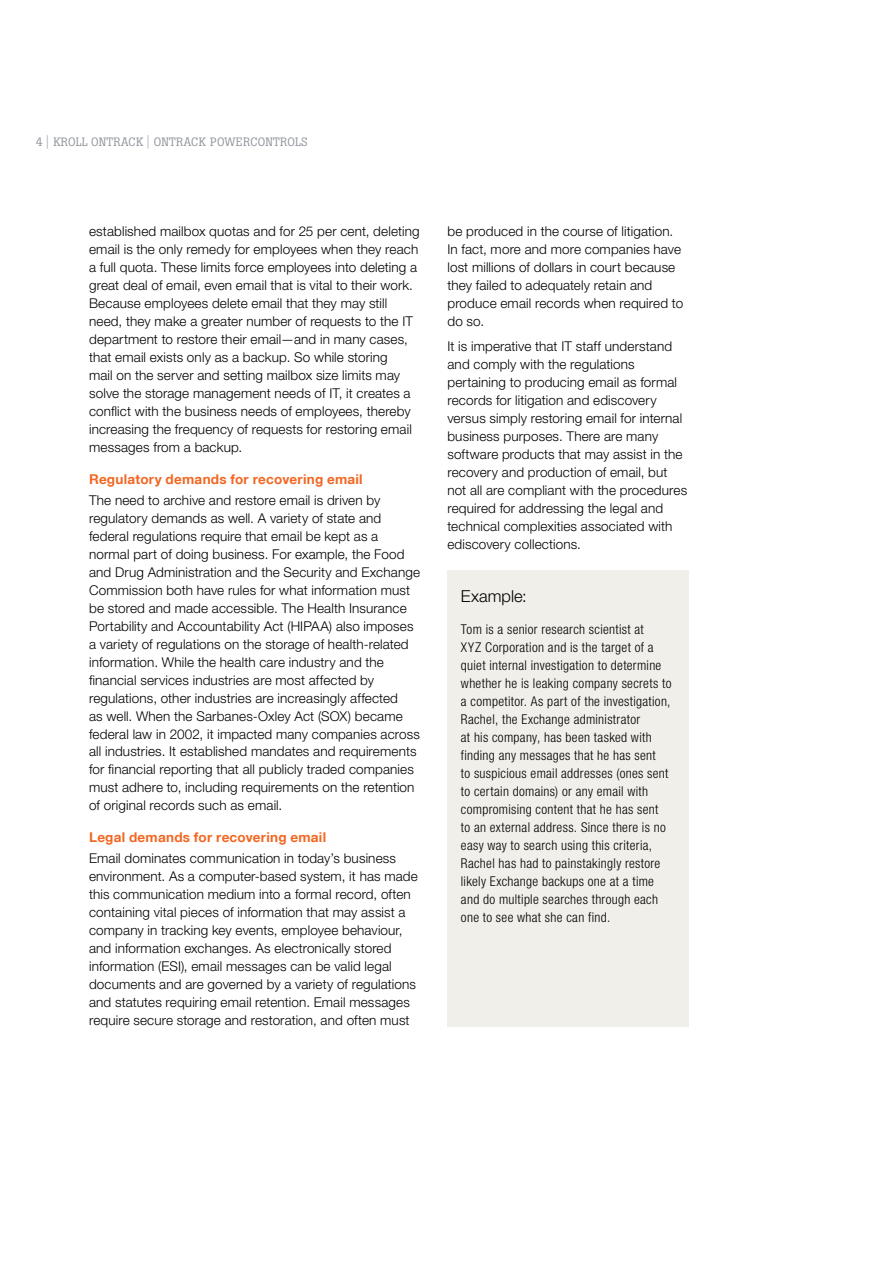
<style>
.page{position:relative;width:893px;height:1263px;background:#fff}
.page>*{position:absolute;margin:0;border:0;box-sizing:border-box;transform-origin:0 0}
.t1{font:300 16.5px "Helvetica Neue LT Std";letter-spacing:.005em;color:#000}
.t2{font:300 13.5px/18px "Helvetica Neue LT Std";letter-spacing:.01em;color:#000}
.t3{font:300 condensed 13.5px/18px "Helvetica Neue LT Std";letter-spacing:.025em;color:#000}
.t4{font:700 13.5px "Helvetica Neue LT";letter-spacing:.02em;color:#f26722}
.t5{font:12px "Boton BQ";letter-spacing:.02em;color:#91969d}
.s1{font-weight:300;font-size:15px}
</style>
<div class="page">
<div style="left:447px;top:570px;width:242px;height:457px;background:#f1efe9"></div>
<p class="t5" style="left:36px;top:135px;width:273px">4 <span class="s1">|</span> KROLL ONTRACK <span class="s1">|</span> ONTRACK POWERCONTROLS</p>
<p class="t2" style="left:89px;top:222px;width:332px">established mailbox quotas and for 25 per cent, deleting email is the only remedy for employees when they reach a full quota. These limits force employees into deleting a great deal of email, even email that is vital to their work.<br>Because employees delete email that they may still need, they make a greater number of requests to the IT department to restore their email—and in many cases, that email exists only as a backup. So while storing<br>mail on the server and setting mailbox size limits may solve the storage management needs of IT, it creates a conflict with the business needs of employees, thereby increasing the frequency of requests for restoring email messages from a backup.</p>
<p class="t4" style="left:89px;top:471px;width:275px">Regulatory demands for recovering email</p>
<p class="t2" style="left:89px;top:490px;width:332px">The need to archive and restore email is driven by regulatory demands as well. A variety of state and federal regulations require that email be kept as a normal part of doing business. For example, the Food and Drug Administration and the Security and Exchange Commission both have rules for what information must be stored and made accessible. The Health Insurance Portability and Accountability Act (HIPAA) also imposes a variety of regulations on the storage of health-related information. While the health care industry and the financial services industries are most affected by regulations, other industries are increasingly affected<br>as well. When the Sarbanes-Oxley Act (SOX) became federal law in 2002, it impacted many companies across all industries. It established mandates and requirements for financial reporting that all publicly traded companies must adhere to, including requirements on the retention of original records such as email.</p>
<p class="t4" style="left:89px;top:829px;width:239px">Legal demands for recovering email</p>
<p class="t2" style="left:89px;top:849px;width:330px">Email dominates communication in today’s business environment. As a computer-based system, it has made this communication medium into a formal record, often containing vital pieces of information that may assist a company in tracking key events, employee behaviour, and information exchanges. As electronically stored information (ESI), email messages can be valid legal documents and are governed by a variety of regulations and statutes requiring email retention. Email messages require secure storage and restoration, and often must</p>
<p class="t2" style="left:447px;top:222px;width:237px">be produced in the course of litigation.<br>In fact, more and more companies have lost millions of dollars in court because they failed to adequately retain and produce email records when required to do so.</p>
<p class="t2" style="left:447px;top:337px;width:241px">It is imperative that IT staff understand and comply with the regulations pertaining to producing email as formal records for litigation and ediscovery versus simply restoring email for internal business purposes. There are many software products that may assist in the recovery and production of email, but not all are compliant with the procedures required for addressing the legal and technical complexities associated with ediscovery collections.</p>
<p class="t1" style="left:461px;top:586px;width:67px">Example:</p>
<p class="t3" style="left:461px;top:620px;width:212px">Tom is a senior research scientist at<br>XYZ Corporation and is the target of a quiet internal investigation to determine whether he is leaking company secrets to a competitor. As part of the investigation, Rachel, the Exchange administrator<br>at his company, has been tasked with finding any messages that he has sent<br>to suspicious email addresses (ones sent to certain domains) or any email with compromising content that he has sent<br>to an external address. Since there is no easy way to search using this criteria, Rachel has had to painstakingly restore likely Exchange backups one at a time and do multiple searches through each one to see what she can find.</p>
</div>
